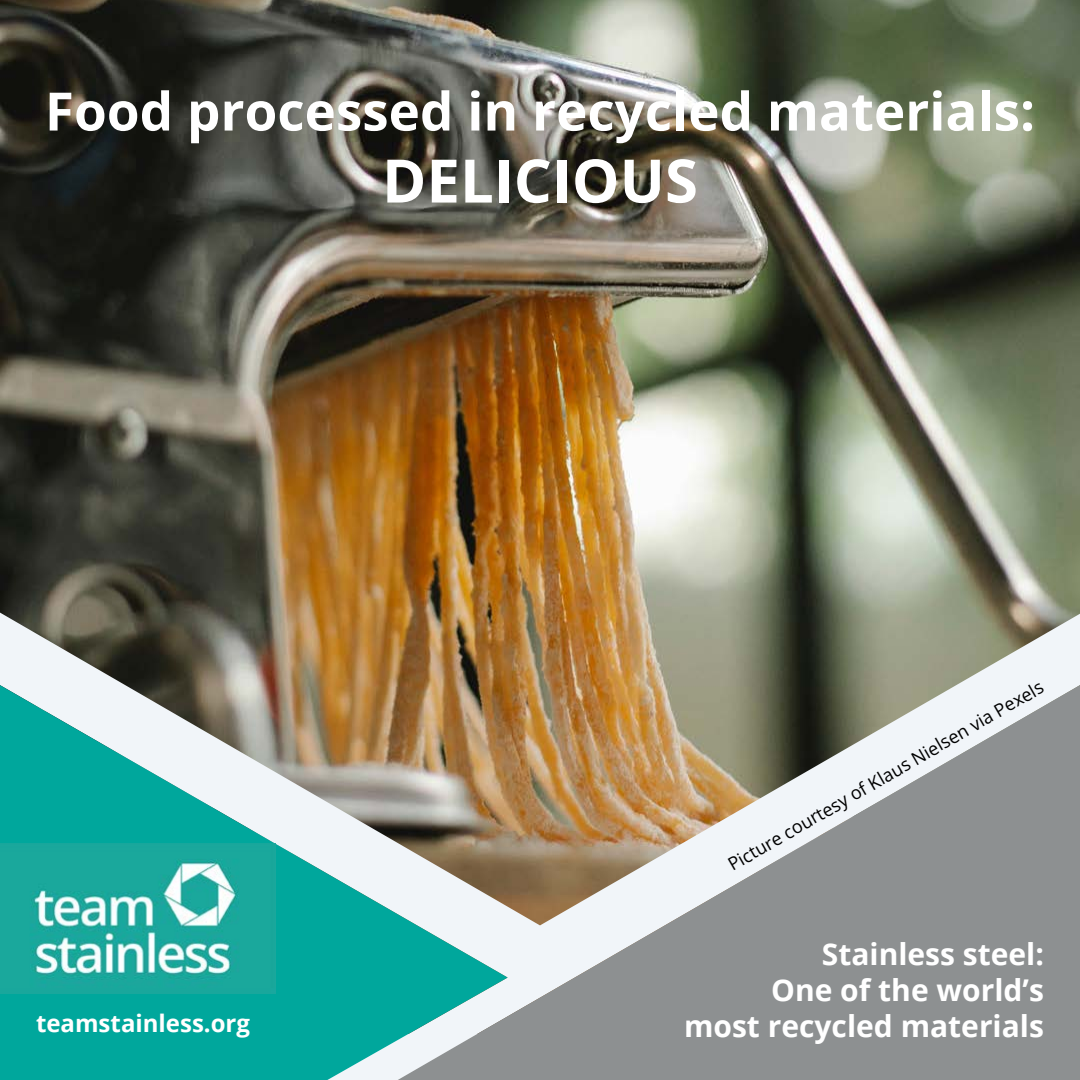
<style>
.page{position:relative;width:1080px;height:1080px;background:#fff}
.page>*{position:absolute;margin:0;border:0;box-sizing:border-box;transform-origin:0 0}
.t1{font:700 60px "Open Sans";color:#fff}
.t2{font:700 53px "Open Sans";color:#fff}
.t3{font:700 30px/36px "Open Sans";color:#fff;text-align:right}
.t4{font:700 24px "Open Sans";color:#fff}
.t5{font:18px "Open Sans";color:#000}
</style>
<div class="page">
<img style="left:0;top:0;width:1080px;height:613px">
<img style="left:0;top:613px;width:1080px;height:72px">
<svg style="left:0;top:685px;width:398px;height:395px;fill:#00a79c"></svg>
<svg style="left:398px;top:685px;width:682px;height:395px;fill:#8d9091"></svg>
<img style="left:0;top:843px;width:276px;height:150px">
<h2 class="t2" style="left:45px;top:74px;width:992px">Food processed in recycled materials:</h2>
<h1 class="t1" style="left:382px;top:138px;width:318px">DELICIOUS</h1>
<p class="t4" style="left:36px;top:1007px;width:216px">teamstainless.org</p>
<p class="t5" style="left:723px;top:855px;width:362px;rotate:-30deg">Picture courtesy of Klaus Nielsen via Pexels</p>
<p class="t3" style="left:684px;top:936px;width:361px">Stainless steel:<br>One of the world’s<br>most recycled materials</p>
</div>
